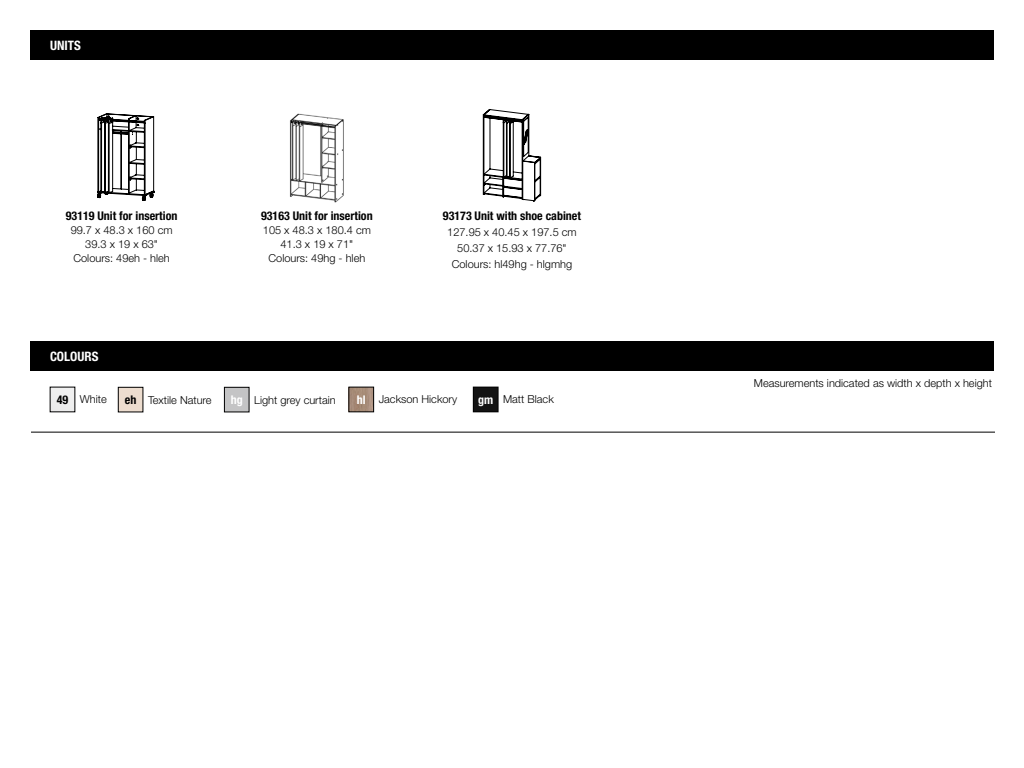
<style>
.page{position:relative;width:1024px;height:768px;background:#fff}
.page>*{position:absolute;margin:0;border:0;box-sizing:border-box;transform-origin:0 0}
.t1{font:700 condensed 13px "Helvetica Neue LT Std";color:#fff}
.t2{font:700 condensed 12px "Helvetica Neue LT Std";color:#000}
.t3{font:300 11px/14px "Helvetica Neue LT Std";color:#000;text-align:center}
.s1{font-weight:700;font-stretch:condensed;font-size:12px}
.s2{font-weight:700;font-stretch:condensed;font-size:12px;color:#fff}
</style>
<div class="page">
<hr style="left:31px;top:432px;width:964px;height:1px;background:#000">
<div style="left:473px;top:387px;width:25px;height:25px;background:#131313"></div>
<div style="left:473px;top:387px;width:25px;height:25px;border:1px solid #000"></div>
<div style="left:30px;top:341px;width:964px;height:30px;background:#000"></div>
<div style="left:30px;top:30px;width:964px;height:30px;background:#000"></div>
<div style="left:224px;top:387px;width:25px;height:25px;background:#c4c4c5"></div>
<div style="left:224px;top:387px;width:25px;height:25px;border:1px solid #000"></div>
<svg style="left:97px;top:113px;width:57px;height:88px"></svg>
<img style="left:290px;top:113px;width:54px;height:90px">
<div style="left:118px;top:387px;width:25px;height:25px;background:#edddcf"></div>
<div style="left:118px;top:387px;width:25px;height:25px;border:1px solid #000"></div>
<img style="left:351px;top:389px;width:21px;height:21px">
<div style="left:349px;top:387px;width:25px;height:25px;border:1px solid #000"></div>
<svg style="left:483px;top:109px;width:58px;height:92px"></svg>
<p class="t1" style="left:50px;top:37px;width:32px">UNITS</p>
<p class="t2" style="left:66px;top:209px;width:113px">93119 Unit for insertion</p>
<p class="t3" style="left:71px;top:223px;width:103px">99.7 x 48.3 x 160 cm<br>39.3 x 19 x 63"<br>Colours: 49eh - hleh</p>
<p class="t1" style="left:50px;top:348px;width:50px">COLOURS</p>
<p class="t2" style="left:261px;top:209px;width:113px">93163 Unit for insertion</p>
<p class="t3" style="left:263px;top:223px;width:110px">105 x 48.3 x 180.4 cm<br>41.3 x 19 x 71"<br>Colours: 49hg - hleh</p>
<p class="t2" style="left:443px;top:209px;width:140px">93173 Unit with shoe cabinet</p>
<p class="t3" style="left:447px;top:224px;width:131px;line-height:15.8px">127.95 x 40.45 x 197.5 cm<br>50.37 x 15.93 x 77.76"<br>Colours: hl49hg - hlgmhg</p>
<p class="t3" style="left:57px;top:392px;width:52px"><span class="s1">49</span> White</p>
<p class="t3" style="left:125px;top:392px;width:88px"><span class="s1">eh</span> Textile Nature</p>
<p class="t3" style="left:357px;top:392px;width:102px"><span class="s2">hl</span> Jackson Hickory</p>
<p class="t3" style="left:231px;top:392px;width:106px"><span class="s2">hg</span> Light grey curtain</p>
<p class="t3" style="left:478px;top:392px;width:77px"><span class="s2">gm</span> Matt Black</p>
<p class="t3" style="left:754px;top:376px;width:240px">Measurements indicated as width x depth x height</p>
</div>
